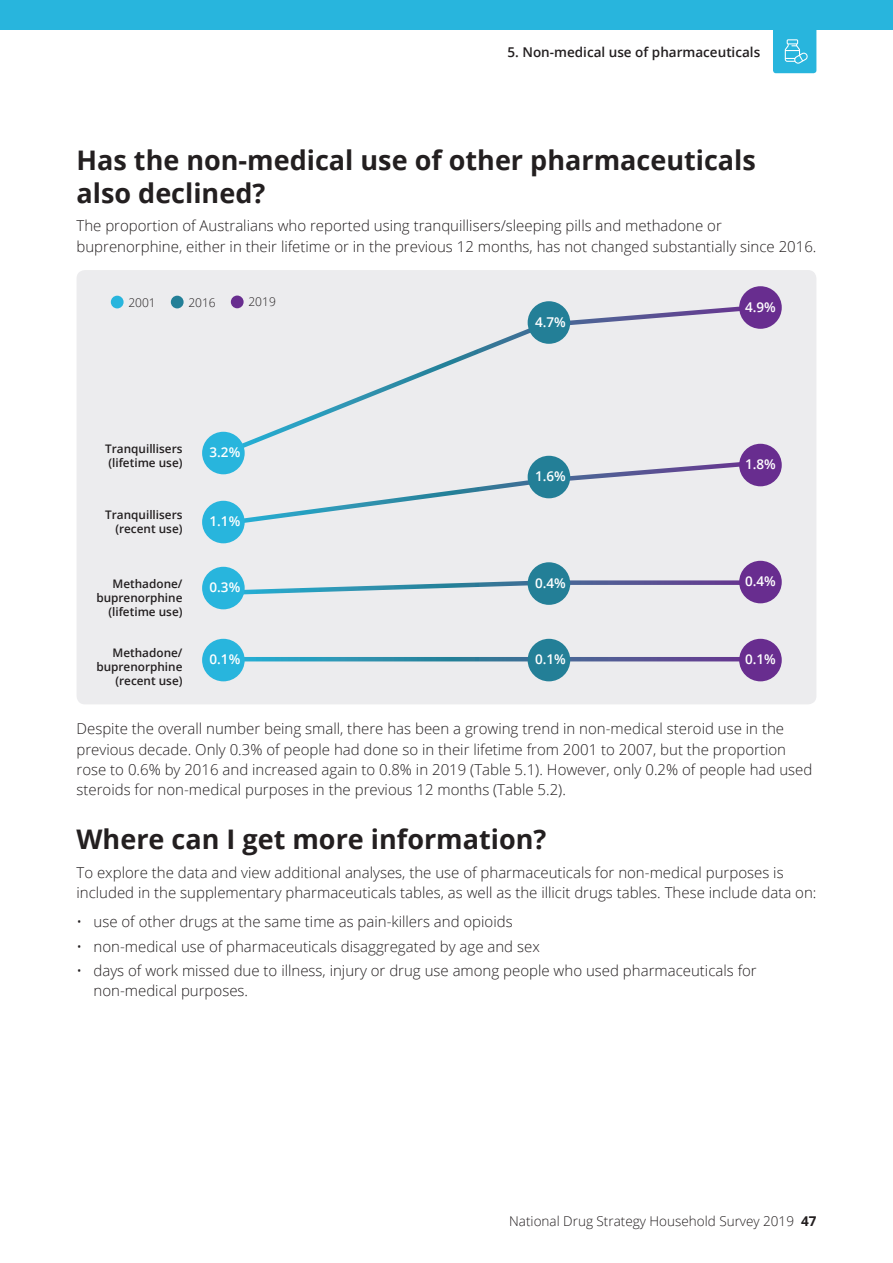
<style>
.page{position:relative;width:893px;height:1263px;background:#fff}
.page>*{position:absolute;margin:0;border:0;box-sizing:border-box;transform-origin:0 0}
.Heading_2{font:700 27px/33px "Open Sans";color:#231f20}
.AIHW_body_text{font:300 15px/20.2px "Open Sans";color:#231f20}
.t1{font:600 13.5px "Open Sans";color:#fff}
.t2{font:300 13.5px "Open Sans";color:#231f20}
.t3{font:600 13.5px "Open Sans";color:#231f20}
.t4{font:300 12px "Open Sans";color:#231f20}
.t5{font:600 11.85px/14.1px "Open Sans";color:#231f20;text-align:right}
.s1{font-weight:700}
</style>
<div class="page">
<div style="left:0;top:0;width:893px;height:30px;background:#28b5dd"></div>
<svg style="left:773px;top:30px;width:43px;height:43px;background:#38badf"></svg>
<div style="left:77px;top:270px;width:739px;height:434px;background:#ececee;border-radius:9px"></div>
<svg style="left:218px;top:305px;width:543px;height:152px"></svg>
<svg style="left:220px;top:460px;width:541px;height:63px"></svg>
<svg style="left:244px;top:580px;width:499px;height:15px"></svg>
<svg style="left:245px;top:657px;width:494px;height:4px;background:#3c76a2"></svg>
<div style="left:202px;top:432px;width:43px;height:42px;background:#28b5dd;border-radius:50%"></div>
<div style="left:202px;top:501px;width:43px;height:42px;background:#28b5dd;border-radius:50%"></div>
<div style="left:202px;top:567px;width:43px;height:42px;background:#28b5dd;border-radius:50%"></div>
<div style="left:202px;top:639px;width:43px;height:42px;background:#28b5dd;border-radius:50%"></div>
<div style="left:528px;top:301px;width:42px;height:43px;background:#237f97;border-radius:50%"></div>
<div style="left:528px;top:456px;width:42px;height:42px;background:#237f97;border-radius:50%"></div>
<div style="left:528px;top:562px;width:42px;height:43px;background:#237f97;border-radius:50%"></div>
<div style="left:528px;top:639px;width:42px;height:42px;background:#237f97;border-radius:50%"></div>
<div style="left:739px;top:286px;width:43px;height:43px;background:#682d8f;border-radius:50%"></div>
<div style="left:739px;top:444px;width:43px;height:42px;background:#682d8f;border-radius:50%"></div>
<div style="left:739px;top:561px;width:43px;height:42px;background:#682d8f;border-radius:50%"></div>
<div style="left:739px;top:639px;width:43px;height:42px;background:#682d8f;border-radius:50%"></div>
<div style="left:111px;top:296px;width:13px;height:12px;background:#28b5dd;border-radius:50%"></div>
<div style="left:171px;top:296px;width:13px;height:12px;background:#237f97;border-radius:50%"></div>
<div style="left:231px;top:296px;width:13px;height:12px;background:#682d8f;border-radius:50%"></div>
<p class="t3" style="left:507px;top:42px;width:254px">5. Non-medical use of pharmaceuticals</p>
<p class="Heading_2" style="left:77px;top:143px;width:681px">Has the non-medical use of other pharmaceuticals also declined?</p>
<p class="AIHW_body_text" style="left:77px;top:215px;width:741px">The proportion of Australians who reported using tranquillisers/sleeping pills and methadone or buprenorphine, either in their lifetime or in the previous 12 months, has not changed substantially since 2016.</p>
<p class="t4" style="left:128px;top:294px;width:29px">2001</p>
<p class="t4" style="left:188px;top:294px;width:29px">2016</p>
<p class="t4" style="left:248px;top:294px;width:29px">2019</p>
<p class="t5" style="left:105px;top:441px;width:79px;text-align:left">Tranquillisers (lifetime use)</p>
<p class="t5" style="left:105px;top:507px;width:79px">Tranquillisers (recent use)</p>
<p class="t5" style="left:96px;top:576px;width:88px">Methadone/ buprenorphine (lifetime use)</p>
<p class="t5" style="left:96px;top:645px;width:88px">Methadone/ buprenorphine (recent use)</p>
<p class="t1" style="left:210px;top:443px;width:32px">3.2%</p>
<p class="t1" style="left:210px;top:512px;width:32px">1.1%</p>
<p class="t1" style="left:210px;top:578px;width:32px">0.3%</p>
<p class="t1" style="left:210px;top:650px;width:32px">0.1%</p>
<p class="t1" style="left:535px;top:313px;width:32px">4.7%</p>
<p class="t1" style="left:535px;top:467px;width:32px">1.6%</p>
<p class="t1" style="left:535px;top:574px;width:32px">0.4%</p>
<p class="t1" style="left:535px;top:650px;width:32px">0.1%</p>
<p class="t1" style="left:745px;top:298px;width:32px">4.9%</p>
<p class="t1" style="left:745px;top:455px;width:32px">1.8%</p>
<p class="t1" style="left:745px;top:572px;width:32px">0.4%</p>
<p class="t1" style="left:745px;top:650px;width:32px">0.1%</p>
<p class="AIHW_body_text" style="left:77px;top:718px;width:737px">Despite the overall number being small, there has been a growing trend in non-medical steroid use in the previous decade. Only 0.3% of people had done so in their lifetime from 2001 to 2007, but the proportion rose to 0.6% by 2016 and increased again to 0.8% in 2019 (Table 5.1). However, only 0.2% of people had used steroids for non-medical purposes in the previous 12 months (Table 5.2).</p>
<p class="Heading_2" style="left:77px;top:822px;width:471px">Where can I get more information?</p>
<p class="AIHW_body_text" style="left:77px;top:862px;width:741px">To explore the data and view additional analyses, the use of pharmaceuticals for non-medical purposes is included in the supplementary pharmaceuticals tables, as well as the illicit drugs tables. These include data on:</p>
<p class="AIHW_body_text" style="left:77px;top:911px;width:438px">• use of other drugs at the same time as pain-killers and opioids</p>
<p class="AIHW_body_text" style="left:77px;top:936px;width:465px">• non-medical use of pharmaceuticals disaggregated by age and sex</p>
<p class="AIHW_body_text" style="left:94px;top:960px;width:665px;text-indent:-17px">• days of work missed due to illness, injury or drug use among people who used pharmaceuticals for non‑medical purposes.</p>
<p class="t2" style="left:509px;top:1211px;width:309px">National Drug Strategy Household Survey 2019 <span class="s1">47</span></p>
</div>
